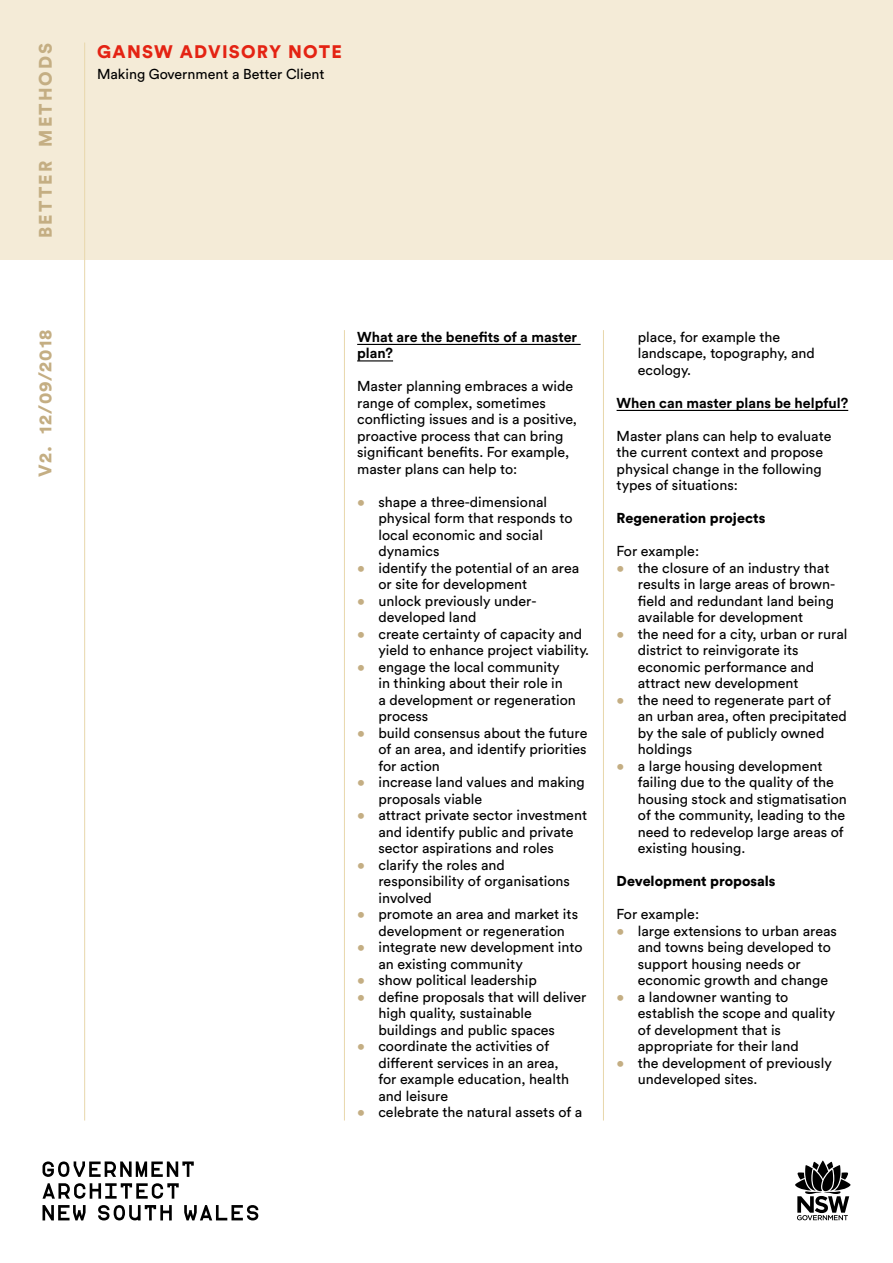
<style>
.page{position:relative;width:893px;height:1263px;background:#fff}
.page>*{position:absolute;margin:0;border:0;box-sizing:border-box;transform-origin:0 0}
.t1{font:900 18px "Circular Std";letter-spacing:.07em;color:#e42313}
.t2{font:900 18px "Circular Std";letter-spacing:.065em;color:#c4ae83}
.t3{font:900 18px "Circular Std";letter-spacing:.11em;color:#c4ae83}
.t4{font:14.25px/16.5px "Circular Std";color:#000}
.t5{font:700 14.25px/16.5px "Circular Std";color:#000}
.t6{font:900 14.25px "Circular Std";color:#000}
.s1{color:#c4ae83}
</style>
<div class="page">
<svg style="left:795px;top:1160px;width:55px;height:60px"></svg>
<svg style="left:42px;top:1161px;width:152px;height:16px"></svg>
<svg style="left:43px;top:1183px;width:136px;height:16px"></svg>
<svg style="left:43px;top:1205px;width:43px;height:15px"></svg>
<svg style="left:184px;top:1205px;width:74px;height:15px"></svg>
<svg style="left:98px;top:1205px;width:74px;height:15px"></svg>
<div style="left:0;top:0;width:893px;height:259px;background:#f4ebd7"></div>
<hr style="left:603px;top:330px;width:1px;height:790px;background:#e8d7ac">
<hr style="left:344px;top:330px;width:1px;height:790px;background:#e8d7ac">
<hr style="left:84px;top:43px;width:1px;height:1077px;background:#e8d7ac">
<hr style="left:357px;top:344px;width:224px;height:1px;background:#000">
<hr style="left:357px;top:360px;width:36px;height:1px;background:#000">
<hr style="left:617px;top:410px;width:231px;height:1px;background:#000">
<p class="t3" style="left:33px;top:238px;width:196px;rotate:-90deg">BETTER METHODS</p>
<p class="t2" style="left:33px;top:477px;width:149px;rotate:-90deg">V2. 12/09/2018</p>
<p class="t1" style="left:97px;top:39px;width:246px">GANSW ADVISORY NOTE</p>
<p class="t4" style="left:97px;top:65px;width:229px">Making Government a Better Client</p>
<p class="t5" style="left:357px;top:328px;width:221px">What are the benefits of a master plan?</p>
<p class="t4" style="left:357px;top:378px;width:221px">Master planning embraces a wide range of complex, sometimes conflicting issues and is a positive, proactive process that can bring significant benefits. For example, master plans can help to:</p>
<p class="t4" style="left:378px;top:493px;width:196px;text-indent:-21px"><span class="s1">•</span> shape a three-dimensional physical form that responds to local economic and social dynamics</p>
<p class="t4" style="left:378px;top:559px;width:202px;text-indent:-21px"><span class="s1">•</span> identify the potential of an area or site for development</p>
<p class="t4" style="left:378px;top:592px;width:160px;text-indent:-21px"><span class="s1">•</span> unlock previously under&shy;developed land</p>
<p class="t4" style="left:378px;top:625px;width:212px;text-indent:-21px"><span class="s1">•</span> create certainty of capacity and yield to enhance project viability.</p>
<p class="t4" style="left:378px;top:658px;width:199px;text-indent:-21px"><span class="s1">•</span> engage the local community<br>in thinking about their role in<br>a development or regeneration process</p>
<p class="t4" style="left:378px;top:724px;width:211px;text-align:justify;text-indent:-21px"><span class="s1">•</span> build consensus about the future of an area, and identify priorities for action</p>
<p class="t4" style="left:378px;top:774px;width:208px;text-indent:-21px"><span class="s1">•</span> increase land values and making proposals viable</p>
<p class="t4" style="left:378px;top:807px;width:210px;text-indent:-21px"><span class="s1">•</span> attract private sector investment and identify public and private sector aspirations and roles</p>
<p class="t4" style="left:378px;top:856px;width:193px;text-indent:-21px"><span class="s1">•</span> clarify the roles and responsibility of organisations involved</p>
<p class="t4" style="left:357px;top:906px;width:222px;text-align:center"><span class="s1">•</span> promote an area and market its development or regeneration</p>
<p class="t4" style="left:378px;top:939px;width:206px;text-indent:-21px"><span class="s1">•</span> integrate new development into an existing community</p>
<p class="t4" style="left:357px;top:972px;width:181px"><span class="s1">•</span> show political leadership</p>
<p class="t4" style="left:378px;top:988px;width:209px;text-indent:-21px"><span class="s1">•</span> define proposals that will deliver high quality, sustainable buildings and public spaces</p>
<p class="t4" style="left:378px;top:1038px;width:192px;text-indent:-21px"><span class="s1">•</span> coordinate the activities of different services in an area, for example education, health and leisure</p>
<p class="t4" style="left:357px;top:1104px;width:227px"><span class="s1">•</span> celebrate the natural assets of a</p>
<p class="t4" style="left:638px;top:328px;width:179px">place, for example the landscape, topography, and ecology.</p>
<p class="t5" style="left:617px;top:394px;width:233px">When can master plans be helpful?</p>
<p class="t4" style="left:617px;top:427px;width:216px">Master plans can help to evaluate the current context and propose physical change in the following types of situations:</p>
<p class="t6" style="left:617px;top:509px;width:150px">Regeneration projects</p>
<p class="t4" style="left:617px;top:543px;width:84px">For example:</p>
<p class="t4" style="left:638px;top:559px;width:199px;text-indent:-21px"><span class="s1">•</span> the closure of an industry that results in large areas of brown&shy;field and redundant land being available for development</p>
<p class="t4" style="left:638px;top:625px;width:211px;text-indent:-21px"><span class="s1">•</span> the need for a city, urban or rural district to reinvigorate its economic performance and attract new development</p>
<p class="t4" style="left:638px;top:691px;width:210px;text-indent:-21px"><span class="s1">•</span> the need to regenerate part of an urban area, often precipitated by the sale of publicly owned holdings</p>
<p class="t4" style="left:638px;top:757px;width:210px;text-indent:-21px"><span class="s1">•</span> a large housing development failing due to the quality of the housing stock and stigmatisation of the community, leading to the need to redevelop large areas of existing housing.</p>
<p class="t6" style="left:617px;top:872px;width:161px">Development proposals</p>
<p class="t4" style="left:617px;top:906px;width:84px">For example:</p>
<p class="t4" style="left:638px;top:922px;width:201px;text-indent:-21px"><span class="s1">•</span> large extensions to urban areas and towns being developed to support housing needs or economic growth and change</p>
<p class="t4" style="left:638px;top:988px;width:199px;text-indent:-21px"><span class="s1">•</span> a landowner wanting to establish the scope and quality of development that is appropriate for their land</p>
<p class="t4" style="left:638px;top:1054px;width:195px;text-indent:-21px"><span class="s1">•</span> the development of previously undeveloped sites.</p>
</div>
